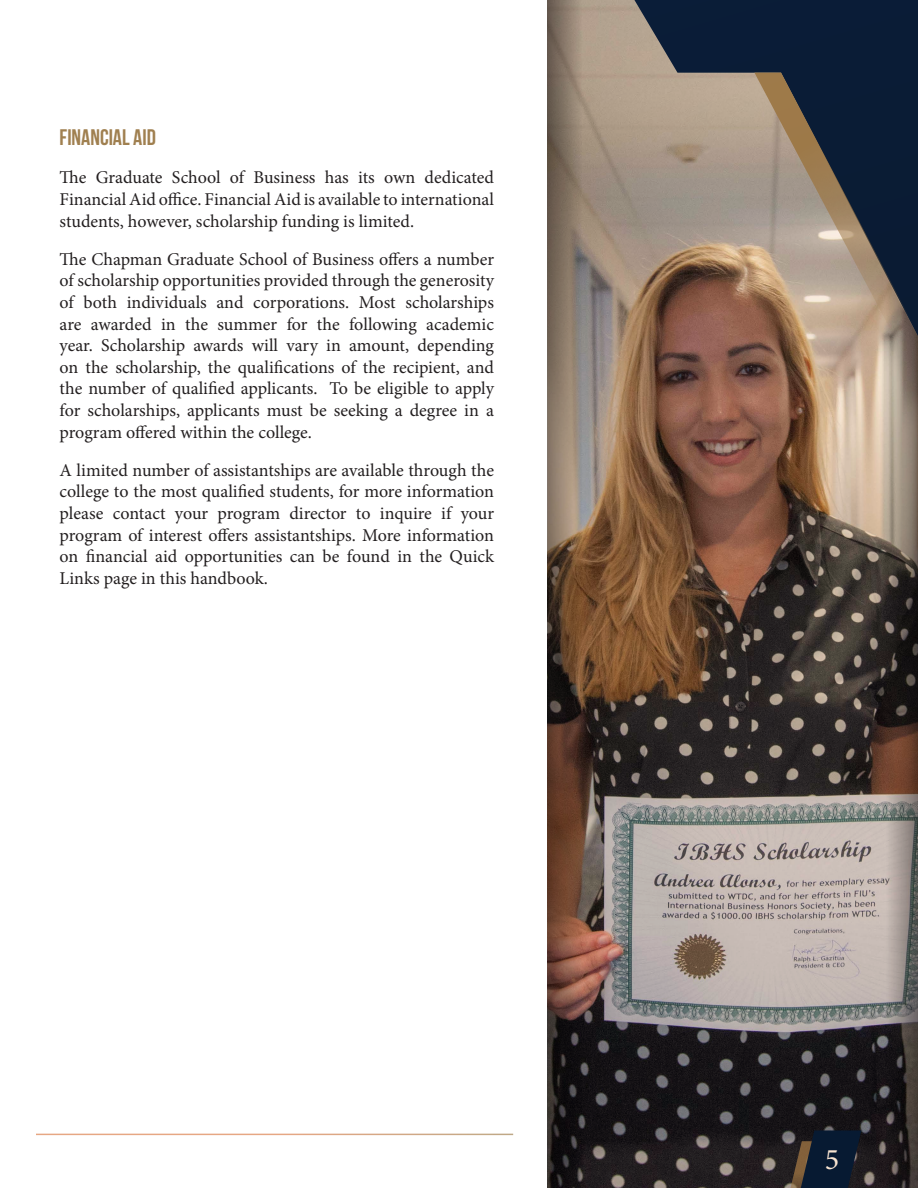
<style>
.page{position:relative;width:918px;height:1188px;background:#fff}
.page>*{position:absolute;margin:0;border:0;box-sizing:border-box;transform-origin:0 0}
.t1{font:30px "Minion Pro";color:#fff}
.t2{font:700 22.5px "Bebas Neue";color:#a08050}
.t3{font:18px/21.6px "Minion Pro";color:#231f20;text-align:justify}
</style>
<div class="page">
<img style="left:548px;top:0;width:370px;height:1188px">
<p class="t2" style="left:60px;top:125px;width:98px">FINANCIAL AID</p>
<p class="t3" style="left:60px;top:167px;width:436px">The Graduate School of Business has its own dedicated Financial Aid office. Financial Aid is available to international students, however, scholarship funding is limited.</p>
<p class="t3" style="left:60px;top:248px;width:436px">The Chapman Graduate School of Business offers a number of scholarship opportunities provided through the generosity of both individuals and corporations. Most scholarships are awarded in the summer for the following academic year. Scholarship awards will vary in amount, depending on the scholarship, the qualifications of the recipient, and the number of qualified applicants. To be eligible to apply for scholarships, applicants must be seeking a degree in a program offered within the college.</p>
<p class="t3" style="left:60px;top:459px;width:436px">A limited number of assistantships are available through the college to the most qualified students, for more information please contact your program director to inquire if your program of interest offers assistantships. More information on financial aid opportunities can be found in the Quick Links page in this handbook.</p>
<p class="t1" style="left:825px;top:1139px;width:16px">5</p>
</div>
